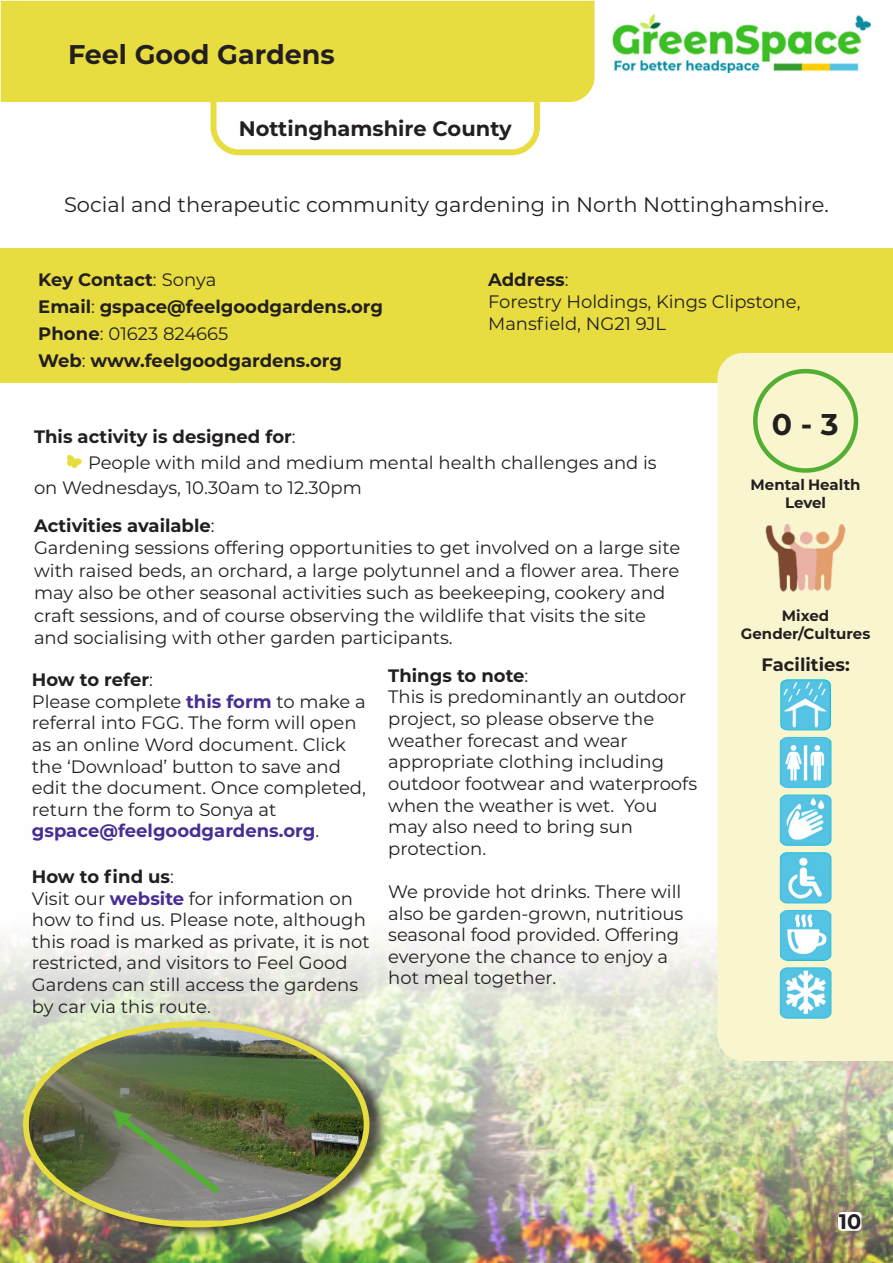
<style>
.page{position:relative;width:893px;height:1263px;background:#fff}
.page>*{position:absolute;margin:0;border:0;box-sizing:border-box;transform-origin:0 0}
.heading{font:700 30px "Montserrat";color:#231f20}
.Provider_title{font:700 27px "Montserrat";color:#231f20}
.t1{font:21px "Montserrat";color:#231f20}
.heading-2{font:700 21px "Montserrat";color:#231f20}
.t2{font:18px/21.6px "Montserrat";color:#231f20}
.heading-3{font:700 18px "Montserrat";color:#231f20}
.t3{font:700 18px "Montserrat";color:#472e93}
.heading-4{font:700 15px "Montserrat";color:#231f20}
.s1{font-weight:400}
.s2{font-weight:700}
.s3{font-weight:700;color:#472e93}
.s4{font-weight:400;color:#231f20}
</style>
<div class="page">
<img style="left:0;top:421px;width:893px;height:842px">
<div style="left:0;top:248px;width:893px;height:135px;background:#e8dd40"></div>
<img style="left:612px;top:15px;width:259px;height:57px">
<div style="left:718px;top:353px;width:175px;height:708px;background:#f9f6cf"></div>
<img style="left:780px;top:967px;width:51px;height:51px">
<img style="left:780px;top:910px;width:51px;height:51px">
<img style="left:780px;top:737px;width:51px;height:51px">
<img style="left:780px;top:852px;width:51px;height:51px">
<img style="left:780px;top:795px;width:51px;height:51px">
<div style="left:753px;top:369px;width:105px;height:104px;border:4px solid #53af33;border-radius:50%"></div>
<img style="left:764px;top:517px;width:83px;height:82px">
<svg style="left:67px;top:455px;width:14px;height:12px"></svg>
<img style="left:780px;top:679px;width:51px;height:51px">
<div style="left:1px;top:1px;width:594px;height:101px;background:#e8dd40"></div>
<div style="left:210px;top:62px;width:330px;height:93px;border:6px solid #e8dd40;border-radius:26px"></div>
<div style="left:838px;top:1212px;width:23px;height:19px;background:#fff;border-radius:4px"></div>
<div style="left:25px;top:1017px;width:363px;height:223px;background:#231f20;opacity:.75"></div>
<div style="left:23px;top:1021px;width:346px;height:206px;background:#e8dd40;border-radius:50%"></div>
<img style="left:29px;top:1027px;width:335px;height:193px">
<svg style="left:110px;top:1108px;width:116px;height:91px;background:#717b61"></svg>
<p class="Provider_title" style="left:68px;top:35px;width:268px">Feel Good Gardens</p>
<p class="heading-2" style="left:239px;top:114px;width:275px">Nottinghamshire County</p>
<p class="t1" style="left:64px;top:190px;width:766px">Social and therapeutic community gardening in North Nottinghamshire.</p>
<p class="heading-3" style="left:38px;top:267px;width:180px">Key Contact<span class="s1">: Sonya</span></p>
<p class="heading-3" style="left:38px;top:294px;width:346px">Email<span class="s1">:</span> gspace@feelgoodgardens.org</p>
<p class="t2" style="left:38px;top:323px;width:192px"><span class="s2">Phone</span>: 01623 824665</p>
<p class="heading-3" style="left:38px;top:348px;width:305px">Web<span class="s1">:</span> www.feelgoodgardens.org</p>
<p class="heading-3" style="left:488px;top:267px;width:82px">Address<span class="s1">:</span></p>
<p class="t2" style="left:488px;top:290px;width:314px">Forestry Holdings, Kings Clipstone,<br>Mansfield, NG21 9JL</p>
<p class="heading-3" style="left:34px;top:424px;width:263px">This activity is designed for<span class="s1">:</span></p>
<p class="t2" style="left:34px;top:449px;width:624px;line-height:25.5px;text-indent:54px">People with mild and medium mental health challenges and is on Wednesdays, 10.30am to 12.30pm</p>
<p class="heading-3" style="left:34px;top:512px;width:182px">Activities available<span class="s1">:</span></p>
<p class="t2" style="left:34px;top:536px;width:648px;line-height:22.5px">Gardening sessions offering opportunities to get involved on a large site with raised beds, an orchard, a large polytunnel and a flower area. There may also be other seasonal activities such as beekeeping, cookery and craft sessions, and of course observing the wildlife that visits the site and socialising with other garden participants.</p>
<p class="heading-3" style="left:32px;top:667px;width:123px">How to refer<span class="s1">:</span></p>
<p class="t2" style="left:32px;top:690px;width:336px">Please complete <span class="s3">this form</span> to make a referral into FGG. The form will open as an online Word document. Click the ‘Download’ button to save and edit the document. Once completed, return the form to Sonya at</p>
<p class="t3" style="left:32px;top:818px;width:289px">gspace@feelgoodgardens.org<span class="s4">.</span></p>
<p class="heading-3" style="left:32px;top:863px;width:144px">How to find us<span class="s1">:</span></p>
<p class="t2" style="left:32px;top:887px;width:339px">Visit our <span class="s3">website</span> for information on how to find us. Please note, although this road is marked as private, it is not restricted, and visitors to Feel Good Gardens can still access the gardens by car via this route.</p>
<p class="heading-3" style="left:388px;top:662px;width:142px">Things to note<span class="s1">:</span></p>
<p class="t2" style="left:388px;top:686px;width:310px">This is predominantly an outdoor project, so please observe the weather forecast and wear appropriate clothing including outdoor footwear and waterproofs when the weather is wet. You may also need to bring sun protection.</p>
<p class="t2" style="left:388px;top:880px;width:297px">We provide hot drinks. There will also be garden-grown, nutritious seasonal food provided. Offering everyone the chance to enjoy a hot meal together.</p>
<p class="heading" style="left:772px;top:403px;width:68px">0 - 3</p>
<p class="heading-4" style="left:751px;top:474px;width:112px">Mental Health</p>
<p class="heading-4" style="left:785px;top:492px;width:43px">Level</p>
<p class="heading-4" style="left:782px;top:605px;width:49px">Mixed</p>
<p class="heading-4" style="left:741px;top:623px;width:131px">Gender/Cultures</p>
<p class="heading-3" style="left:761px;top:652px;width:90px">Facilities:</p>
<p class="heading-2" style="left:839px;top:1207px;width:24px">10</p>
</div>
